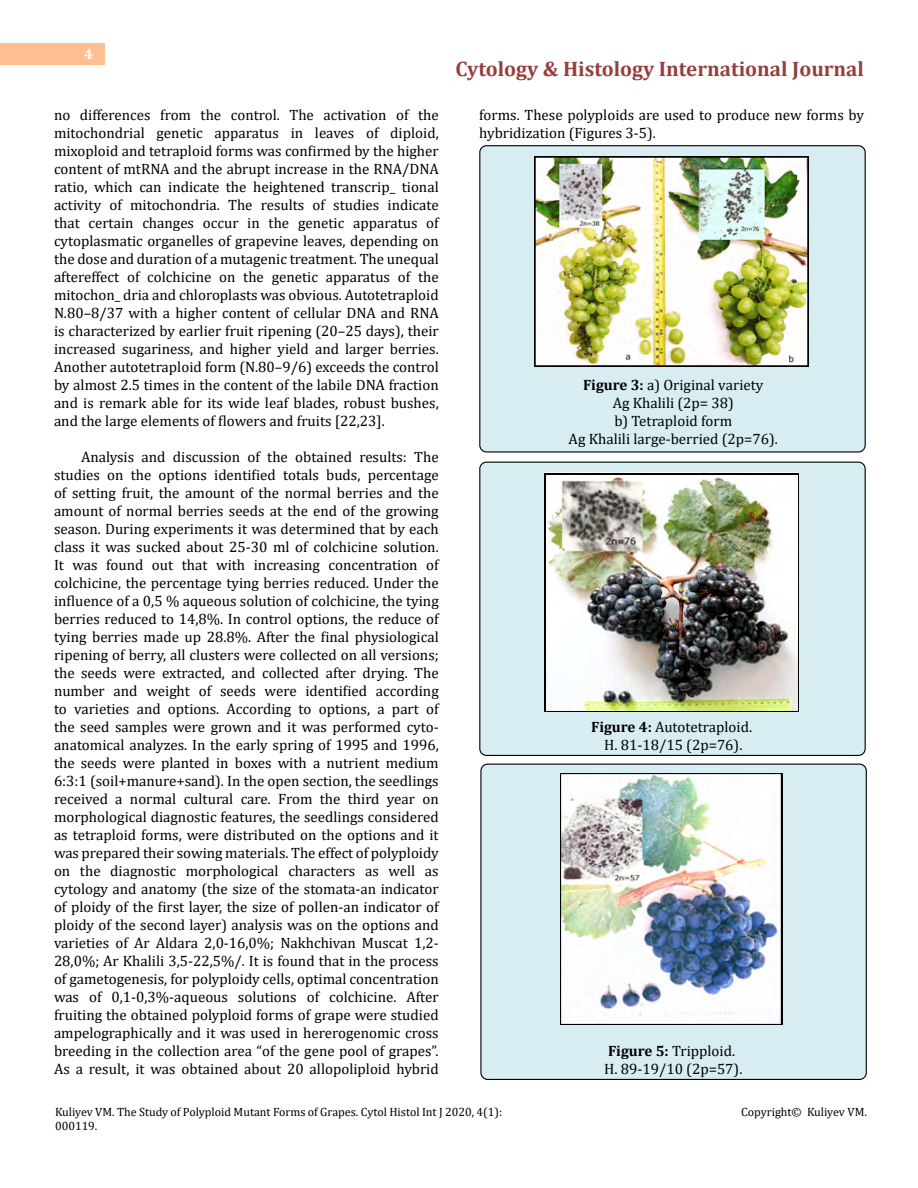
<style>
.page{position:relative;width:918px;height:1188px;background:#fff}
.page>*{position:absolute;margin:0;border:0;box-sizing:border-box;transform-origin:0 0}
.t1{font:700 21px "Cambria";color:#953f3c}
.t2{font:15px/18px "Cambria";color:#000;text-align:justify}
.t3{font:700 15px "Cambria";color:#fff}
.t4{font:12px/14.4px "Cambria";color:#000}
.s1{font-weight:700}
</style>
<div class="page">
<div style="left:0;top:43px;width:105px;height:21px;background:#ffbf91"></div>
<div style="left:481px;top:764px;width:385px;height:315px;background:#d8edf2;border-radius:7px"></div>
<div style="left:480px;top:764px;width:387px;height:316px;border:1px solid #000;border-radius:7px"></div>
<div style="left:480px;top:146px;width:385px;height:306px;background:#d8edf2;border-radius:7px"></div>
<div style="left:479px;top:145px;width:387px;height:308px;border:1px solid #000;border-radius:7px"></div>
<div style="left:480px;top:462px;width:385px;height:293px;background:#d8edf2;border-radius:7px"></div>
<div style="left:479px;top:462px;width:387px;height:294px;border:1px solid #000;border-radius:7px"></div>
<img style="left:535px;top:157px;width:273px;height:209px">
<img style="left:545px;top:473px;width:253px;height:239px">
<img style="left:561px;top:773px;width:221px;height:252px">
<p class="t3" style="left:84px;top:44px;width:10px">4</p>
<p class="t2" style="left:54px;top:105px;width:386px">no differences from the control. The activation of the mitochondrial genetic apparatus in leaves of diploid, mixoploid and tetraploid forms was confirmed by the higher content of mtRNA and the abrupt increase in the RNA/DNA ratio, which can indicate the heightened transcrip_ tional activity of mitochondria. The results of studies indicate that certain changes occur in the genetic apparatus of cytoplasmatic organelles of grapevine leaves, depending on the dose and duration of a mutagenic treatment. The unequal aftereffect of colchicine on the genetic apparatus of the mitochon_ dria and chloroplasts was obvious. Autotetraploid N.80–8/37 with a higher content of cellular DNA and RNA is characterized by earlier fruit ripening (20–25 days), their increased sugariness, and higher yield and larger berries.<br>Another autotetraploid form (N.80–9/6) exceeds the control by almost 2.5 times in the content of the labile DNA fraction and is remark able for its wide leaf blades, robust bushes, and the large elements of flowers and fruits [22,23].</p>
<p class="t2" style="left:54px;top:447px;width:386px;text-indent:27px">Analysis and discussion of the obtained results: The studies on the options identified totals buds, percentage of setting fruit, the amount of the normal berries and the amount of normal berries seeds at the end of the growing season. During experiments it was determined that by each class it was sucked about 25-30 ml of colchicine solution.<br>It was found out that with increasing concentration of colchicine, the percentage tying berries reduced. Under the influence of a 0,5 % aqueous solution of colchicine, the tying berries reduced to 14,8%. In control options, the reduce of tying berries made up 28.8%. After the final physiological ripening of berry, all clusters were collected on all versions; the seeds were extracted, and collected after drying. The number and weight of seeds were identified according to varieties and options. According to options, a part of the seed samples were grown and it was performed cyto&shy;anatomical analyzes. In the early spring of 1995 and 1996, the seeds were planted in boxes with a nutrient medium 6:3:1 (soil+manure+sand). In the open section, the seedlings received a normal cultural care. From the third year on morphological diagnostic features, the seedlings considered as tetraploid forms, were distributed on the options and it was prepared their sowing materials. The effect of polyploidy on the diagnostic morphological characters as well as cytology and anatomy (the size of the stomata-an indicator of ploidy of the first layer, the size of pollen-an indicator of ploidy of the second layer) analysis was on the options and varieties of Ar Aldara 2,0-16,0%; Nakhchivan Muscat 1,2- 28,0%; Ar Khalili 3,5-22,5%/. It is found that in the process of gametogenesis, for polyploidy cells, optimal concentration was of 0,1-0,3%-aqueous solutions of colchicine. After fruiting the obtained polyploid forms of grape were studied ampelographically and it was used in hererogenomic cross breeding in the collection area “of the gene pool of grapes”.<br>As a result, it was obtained about 20 allopoliploid hybrid</p>
<h1 class="t1" style="left:456px;top:54px;width:410px">Cytology &amp; Histology International Journal</h1>
<p class="t2" style="left:479px;top:105px;width:386px">forms. These polyploids are used to produce new forms by hybridization (Figures 3-5).</p>
<p class="t2" style="left:569px;top:375px;width:211px;text-align:center"><span class="s1">Figure 3:</span> а) Original variety<br>Ag Khalili (2p= 38)<br>b) Tetraploid form<br>Ag Khalili large-berried (2p=76).</p>
<p class="t2" style="left:591px;top:717px;width:162px;text-align:center"><span class="s1">Figure 4:</span> Autotetraploid.<br>Н. 81-18/15 (2p=76).</p>
<p class="t2" style="left:604px;top:1041px;width:140px"><span class="s1">Figure 5:</span> Tripploid.<br>Н. 89-19/10 (2p=57).</p>
<p class="t4" style="left:55px;top:1105px;width:449px">Kuliyev VM. The Study of Polyploid Mutant Forms of Grapes. Cytol Histol Int J 2020, 4(1):<br>000119.</p>
<p class="t4" style="left:741px;top:1105px;width:127px">Copyright© Kuliyev VM.</p>
</div>
